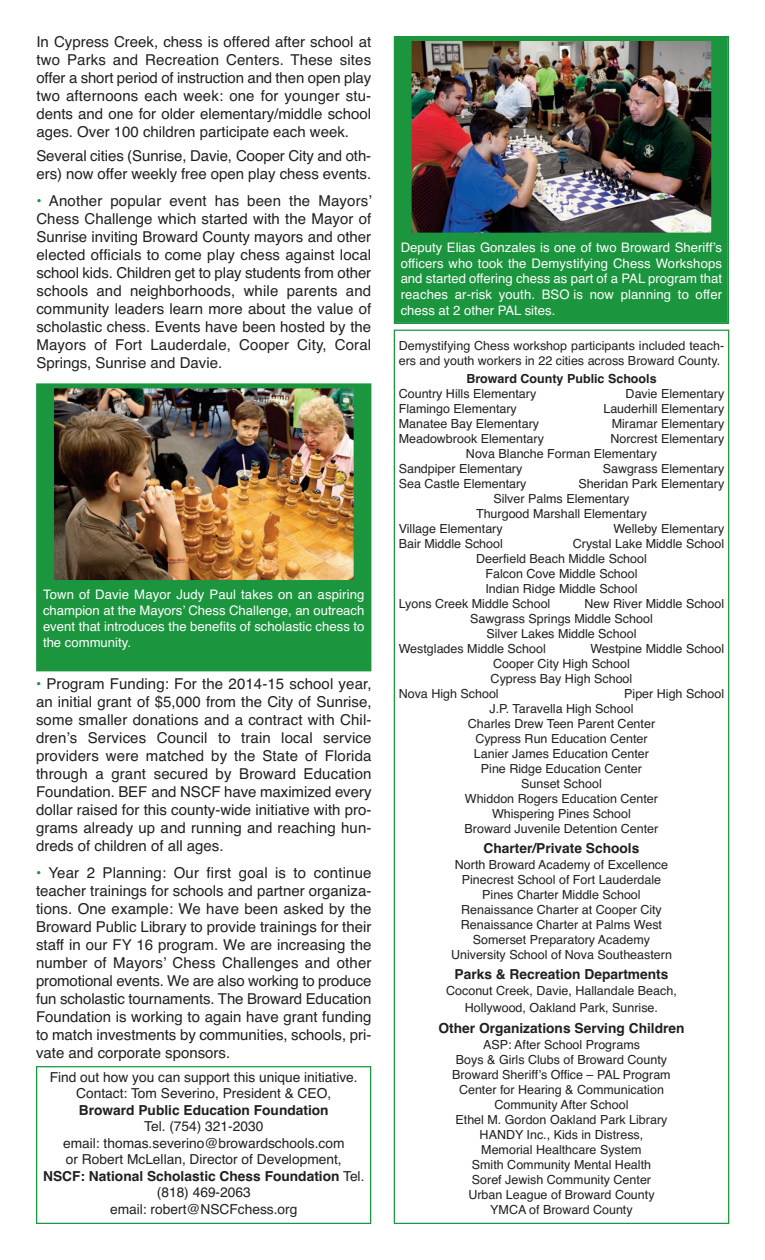
<style>
.page{position:relative;width:765px;height:1260px;background:#fff}
.page>*{position:absolute;margin:0;border:0;box-sizing:border-box;transform-origin:0 0}
.t1{font:15px/18px "Helvetica";color:#231f20;text-align:justify}
.t2{font:13.75px/16.5px "Helvetica";color:#231f20;text-align:center}
.t3{font:700 13.75px "Helvetica";color:#231f20}
.t4{font:13.12px/15.8px "Helvetica";color:#fff;text-align:justify}
.t5{font:12.5px/15px "Helvetica";color:#231f20;text-align:center}
.t6{font:700 12.5px "Helvetica";color:#231f20}
.s1{font-weight:700;color:#1b953e}
.s2{font-weight:700}
</style>
<div class="page">
<div style="left:396px;top:38px;width:331px;height:284px;background:#1b953e"></div>
<div style="left:394px;top:36px;width:335px;height:288px;border:2px solid #1b953e"></div>
<img style="left:412px;top:42px;width:299px;height:190px">
<div style="left:409px;top:39px;width:305px;height:196px;border:2px solid #1b953e"></div>
<div style="left:38px;top:385px;width:332px;height:285px;background:#1b953e"></div>
<div style="left:36px;top:383px;width:335px;height:288px;border:2px solid #1b953e"></div>
<img style="left:54px;top:389px;width:299px;height:191px">
<div style="left:51px;top:386px;width:305px;height:197px;border:2px solid #1b953e"></div>
<div style="left:36px;top:1066px;width:335px;height:158px;border:1px solid #1b953e"></div>
<p class="t1" style="left:36px;top:33px;width:336px">In Cypress Creek, chess is offered after school at two Parks and Recreation Centers. These sites offer a short period of instruction and then open play two afternoons each week: one for younger stu&shy;dents and one for older elementary/middle school ages. Over 100 children participate each week.</p>
<p class="t1" style="left:36px;top:147px;width:336px">Several cities (Sunrise, Davie, Cooper City and oth&shy;ers) now offer weekly free open play chess events.</p>
<p class="t1" style="left:36px;top:192px;width:337px"><span class="s1">•</span> Another popular event has been the Mayors’ Chess Challenge which started with the Mayor of Sunrise inviting Broward County mayors and other elected officials to come play chess against local school kids. Children get to play students from other schools and neighborhoods, while parents and community leaders learn more about the value of scholastic chess. Events have been hosted by the Mayors of Fort Lauderdale, Cooper City, Coral Springs, Sunrise and Davie.</p>
<p class="t4" style="left:43px;top:587px;width:323px">Town of Davie Mayor Judy Paul takes on an aspiring champion at the Mayors’ Chess Challenge, an outreach event that introduces the benefits of scholastic chess to the community.</p>
<p class="t1" style="left:36px;top:675px;width:337px"><span class="s1">•</span> Program Funding: For the 2014-15 school year, an initial grant of $5,000 from the City of Sunrise, some smaller donations and a contract with Chil&shy;dren’s Services Council to train local service providers were matched by the State of Florida through a grant secured by Broward Education Foundation. BEF and NSCF have maximized every dollar raised for this county-wide initiative with pro&shy;grams already up and running and reaching hun&shy;dreds of children of all ages.</p>
<p class="t1" style="left:36px;top:864px;width:337px"><span class="s1">•</span> Year 2 Planning: Our first goal is to continue teacher trainings for schools and partner organiza&shy;tions. One example: We have been asked by the Broward Public Library to provide trainings for their staff in our FY 16 program. We are increasing the number of Mayors’ Chess Challenges and other promotional events. We are also working to produce fun scholastic tournaments. The Broward Education Foundation is working to again have grant funding to match investments by communities, schools, pri&shy;vate and corporate sponsors.</p>
<p class="t2" style="left:50px;top:1069px;width:309px">Find out how you can support this unique initiative.<br>Contact: Tom Severino, President &amp; CEO,</p>
<p class="t3" style="left:79px;top:1102px;width:251px">Broward Public Education Foundation</p>
<p class="t2" style="left:43px;top:1118px;width:323px">Tel. (754) 321-2030<br>email: thomas.severino@browardschools.com<br>or Robert McLellan, Director of Development,<br><span class="s2">NSCF: National Scholastic Chess Foundation</span> Tel. (818) 469-2063<br>email: robert@NSCFchess.org</p>
<p class="t4" style="left:401px;top:239px;width:323px">Deputy Elias Gonzales is one of two Broward Sheriff’s officers who took the Demystifying Chess Workshops and started offering chess as part of a PAL program that reaches ar-risk youth. BSO is now planning to offer chess at 2 other PAL sites.</p>
<p class="t5" style="left:399px;top:338px;width:327px;text-align:left">Demystifying Chess workshop participants included teach&shy;ers and youth workers in 22 cities across Broward County.</p>
<p class="t6" style="left:466px;top:371px;width:192px">Broward County Public Schools</p>
<p class="t5" style="left:399px;top:386px;width:139px">Country Hills Elementary</p>
<p class="t5" style="left:626px;top:386px;width:100px">Davie Elementary</p>
<p class="t5" style="left:399px;top:401px;width:120px">Flamingo Elementary</p>
<p class="t5" style="left:603px;top:401px;width:122px">Lauderhill Elementary</p>
<p class="t5" style="left:399px;top:416px;width:142px">Manatee Bay Elementary</p>
<p class="t5" style="left:612px;top:416px;width:114px">Miramar Elementary</p>
<p class="t5" style="left:399px;top:431px;width:147px">Meadowbrook Elementary</p>
<p class="t5" style="left:610px;top:431px;width:115px">Norcrest Elementary</p>
<p class="t5" style="left:466px;top:446px;width:193px">Nova Blanche Forman Elementary</p>
<p class="t5" style="left:399px;top:461px;width:125px">Sandpiper Elementary</p>
<p class="t5" style="left:603px;top:461px;width:123px">Sawgrass Elementary</p>
<p class="t5" style="left:399px;top:476px;width:129px">Sea Castle Elementary</p>
<p class="t5" style="left:578px;top:476px;width:147px">Sheridan Park Elementary</p>
<p class="t5" style="left:493px;top:491px;width:138px">Silver Palms Elementary</p>
<p class="t5" style="left:476px;top:506px;width:172px">Thurgood Marshall Elementary</p>
<p class="t5" style="left:399px;top:521px;width:105px">Village Elementary</p>
<p class="t5" style="left:613px;top:521px;width:112px">Welleby Elementary</p>
<p class="t5" style="left:399px;top:536px;width:106px">Bair Middle School</p>
<p class="t5" style="left:573px;top:536px;width:153px">Crystal Lake Middle School</p>
<p class="t5" style="left:476px;top:551px;width:172px">Deerfield Beach Middle School</p>
<p class="t5" style="left:485px;top:566px;width:154px">Falcon Cove Middle School</p>
<p class="t5" style="left:485px;top:581px;width:154px">Indian Ridge Middle School</p>
<p class="t5" style="left:399px;top:596px;width:153px">Lyons Creek Middle School</p>
<p class="t5" style="left:585px;top:596px;width:141px">New River Middle School</p>
<p class="t5" style="left:470px;top:611px;width:184px">Sawgrass Springs Middle School</p>
<p class="t5" style="left:486px;top:626px;width:152px">Silver Lakes Middle School</p>
<p class="t5" style="left:399px;top:641px;width:149px">Westglades Middle School</p>
<p class="t5" style="left:590px;top:641px;width:135px">Westpine Middle School</p>
<p class="t5" style="left:493px;top:656px;width:138px">Cooper City High School</p>
<p class="t5" style="left:491px;top:671px;width:143px">Cypress Bay High School</p>
<p class="t5" style="left:399px;top:686px;width:102px">Nova High School</p>
<p class="t5" style="left:624px;top:686px;width:102px">Piper High School</p>
<p class="t5" style="left:489px;top:701px;width:146px">J.P. Taravella High School</p>
<p class="t5" style="left:468px;top:716px;width:189px">Charles Drew Teen Parent Center</p>
<p class="t5" style="left:475px;top:731px;width:174px">Cypress Run Education Center</p>
<p class="t5" style="left:474px;top:746px;width:177px">Lanier James Education Center</p>
<p class="t5" style="left:481px;top:761px;width:163px">Pine Ridge Education Center</p>
<p class="t5" style="left:521px;top:776px;width:82px">Sunset School</p>
<p class="t5" style="left:465px;top:791px;width:195px">Whiddon Rogers Education Center</p>
<p class="t5" style="left:492px;top:806px;width:140px">Whispering Pines School</p>
<p class="t5" style="left:465px;top:821px;width:195px">Broward Juvenile Detention Center</p>
<p class="t3" style="left:484px;top:841px;width:157px">Charter/Private Schools</p>
<p class="t5" style="left:451px;top:857px;width:222px">North Broward Academy of Excellence Pinecrest School of Fort Lauderdale Pines Charter Middle School Renaissance Charter at Cooper City Renaissance Charter at Palms West Somerset Preparatory Academy University School of Nova Southeastern</p>
<p class="t3" style="left:455px;top:967px;width:215px">Parks &amp; Recreation Departments</p>
<p class="t5" style="left:446px;top:982px;width:232px;line-height:16.9px">Coconut Creek, Davie, Hallandale Beach,<br>Hollywood, Oakland Park, Sunrise.</p>
<p class="t3" style="left:439px;top:1021px;width:248px">Other Organizations Serving Children</p>
<p class="t5" style="left:452px;top:1037px;width:220px">ASP: After School Programs<br>Boys &amp; Girls Clubs of Broward County<br>Broward Sheriff’s Office – PAL Program<br>Center for Hearing &amp; Communication<br>Community After School<br>Ethel M. Gordon Oakland Park Library<br>HANDY Inc., Kids in Distress,<br>Memorial Healthcare System<br>Smith Community Mental Health<br>Soref Jewish Community Center<br>Urban League of Broward County<br>YMCA of Broward County</p>
</div>
